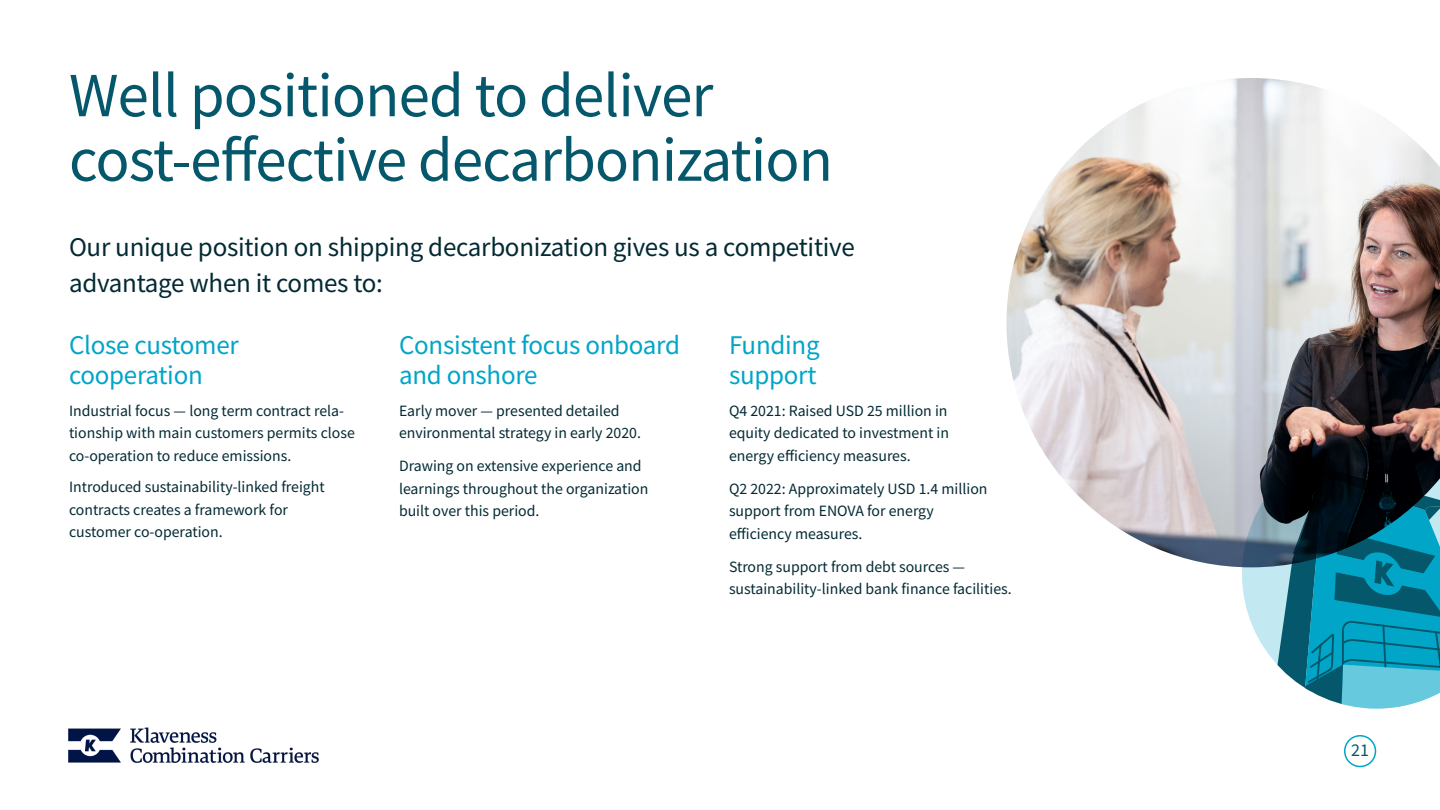
<style>
.page{position:relative;width:1440px;height:810px;background:#fff}
.page>*{position:absolute;margin:0;border:0;box-sizing:border-box;transform-origin:0 0}
.t1{font:63px/64.5px "Source Sans Pro";letter-spacing:-.015em;color:#05586b}
.t2{font:27px/36px "Source Sans Pro";letter-spacing:-.01em;color:#032a33}
.t3{font:27px/30px "Source Sans Pro";letter-spacing:-.01em;color:#00a5c8}
.t4{font:18px "Source Sans Pro";color:#05586b}
.t5{font:15.75px/22.5px "Source Sans Pro";color:#032a33}
</style>
<div class="page">
<div style="left:1344px;top:735px;width:32px;height:32px;border:2px solid #00a5c8;border-radius:50%"></div>
<img style="left:68px;top:727px;width:251px;height:36px">
<svg style="left:1242px;top:567px;width:29px;height:90px;fill:#c2e9f2"></svg>
<svg style="left:1271px;top:567px;width:169px;height:142px;background:#309eb5"></svg>
<img style="left:1006px;top:78px;width:434px;height:489px">
<h1 class="t1" style="left:69px;top:63px;width:766px">Well positioned to deliver cost-effective decarbonization</h1>
<h2 class="t2" style="left:69px;top:229px;width:787px">Our unique position on shipping decarbonization gives us a competitive advantage when it comes to:</h2>
<h2 class="t3" style="left:69px;top:330px;width:171px">Close customer cooperation</h2>
<p class="t5" style="left:69px;top:399px;width:287px">Industrial focus — long term contract rela&shy;tionship with main customers permits close co-operation to reduce emissions.</p>
<p class="t5" style="left:69px;top:475px;width:257px">Introduced sustainability-linked freight contracts creates a framework for customer co-operation.</p>
<h2 class="t3" style="left:399px;top:330px;width:283px">Consistent focus onboard and onshore</h2>
<p class="t5" style="left:399px;top:399px;width:243px">Early mover — presented detailed environmental strategy in early 2020.</p>
<p class="t5" style="left:399px;top:454px;width:251px">Drawing on extensive experience and learnings throughout the organization built over this period.</p>
<h2 class="t3" style="left:729px;top:330px;width:92px">Funding support</h2>
<p class="t5" style="left:729px;top:399px;width:221px;text-align:justify">Q4 2021: Raised USD 25 million in equity dedicated to investment in energy efficiency measures.</p>
<p class="t5" style="left:729px;top:477px;width:260px">Q2 2022: Approximately USD 1.4 million support from ENOVA for energy efficiency measures.</p>
<p class="t5" style="left:729px;top:555px;width:284px">Strong support from debt sources — sustainability-linked bank finance facilities.</p>
<p class="t4" style="left:1351px;top:739px;width:19px">21</p>
</div>
